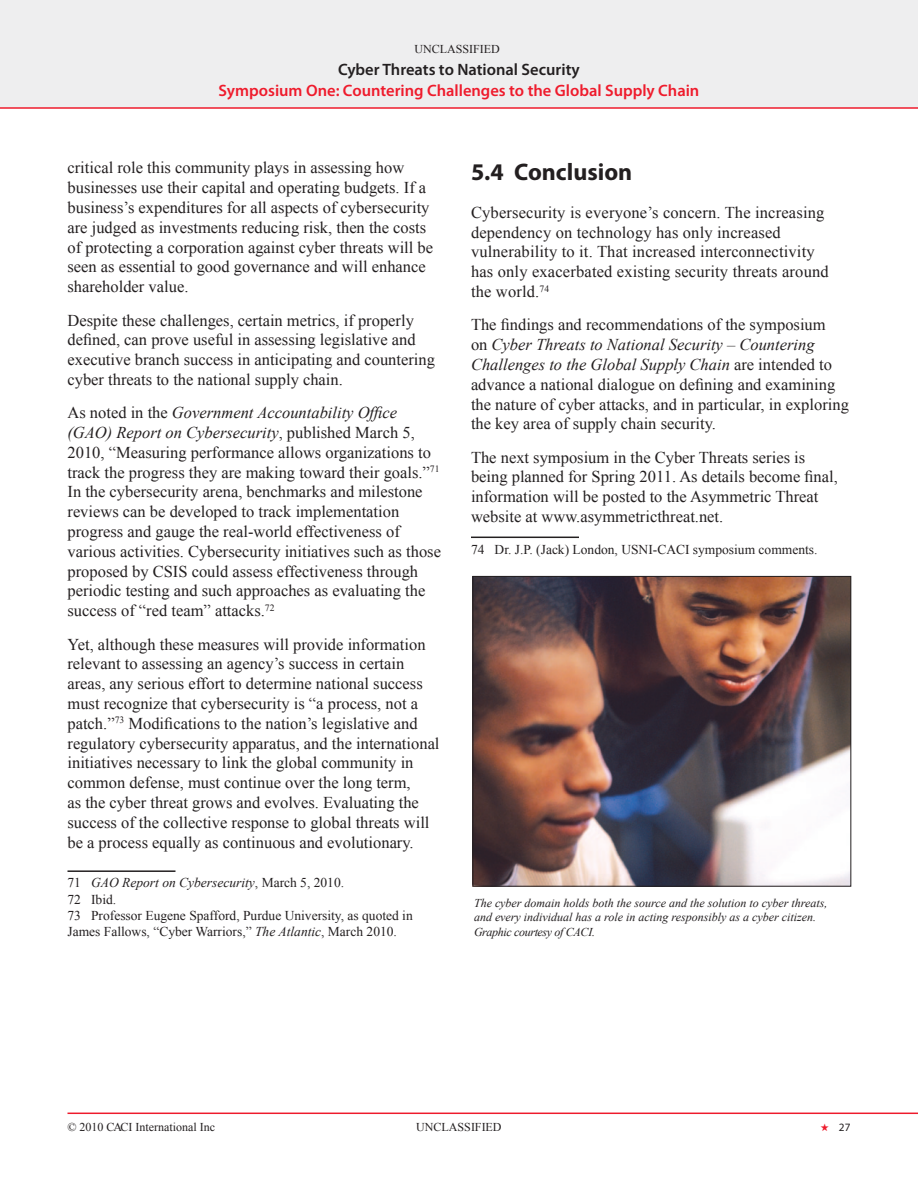
<style>
.page{position:relative;width:918px;height:1188px;background:#fff}
.page>*{position:absolute;margin:0;border:0;box-sizing:border-box;transform-origin:0 0}
.t1{font:700 24px "Myriad Pro";color:#231f20}
.t2{font:16.5px/19.8px "Times New Roman";color:#231f20}
.t3{font:600 16.5px "Myriad Pro";color:#ee1b2c}
.t4{font:600 16.5px "Myriad Pro";color:#231f20}
.t5{font:13.5px/16.2px "Times New Roman";color:#231f20}
.t6{font:italic 12px/14.4px "Times New Roman";color:#231f20}
.t7{font:12px "Times New Roman";color:#231f20}
.t8{font:11.25px "Myriad Pro";color:#231f20}
.s1{font-style:italic}
.s2{color:#ee1b2c}
</style>
<div class="page">
<div style="left:0;top:0;width:918px;height:107px;background:#eeeeef"></div>
<hr style="left:0;top:107px;width:918px;height:2px;background:#ee1b2c">
<hr style="left:68px;top:1113px;width:850px;height:1px;background:#ee1b2c">
<hr style="left:68px;top:870px;width:108px;height:2px;background:#231f20">
<hr style="left:471px;top:537px;width:108px;height:1px;background:#231f20">
<img style="left:475px;top:578px;width:374px;height:307px">
<div style="left:473px;top:576px;width:378px;height:311px;border:1px solid #231f20"></div>
<p class="t7" style="left:415px;top:40px;width:87px">UNCLASSIFIED</p>
<p class="t4" style="left:338px;top:59px;width:243px">Cyber Threats to National Security</p>
<p class="t3" style="left:219px;top:80px;width:482px">Symposium One: Countering Challenges to the Global Supply Chain</p>
<p class="t2" style="left:68px;top:158px;width:367px">critical role this community plays in assessing how businesses use their capital and operating budgets. If a business’s expenditures for all aspects of cybersecurity are judged as investments reducing risk, then the costs of protecting a corporation against cyber threats will be seen as essential to good governance and will enhance shareholder value.</p>
<p class="t2" style="left:68px;top:310px;width:369px">Despite these challenges, certain metrics, if properly defined, can prove useful in assessing legislative and executive branch success in anticipating and countering cyber threats to the national supply chain.</p>
<p class="t2" style="left:68px;top:403px;width:375px">As noted in the <span class="s1">Government Accountability Office (GAO) Report on Cybersecurity</span>, published March 5, 2010, “Measuring performance allows organizations to track the progress they are making toward their goals.”<sup>71<br></sup>In the cybersecurity arena, benchmarks and milestone reviews can be developed to track implementation progress and gauge the real-world effectiveness of various activities. Cybersecurity initiatives such as those proposed by CSIS could assess effectiveness through periodic testing and such approaches as evaluating the success of “red team” attacks.<sup>72</sup></p>
<p class="t2" style="left:68px;top:634px;width:374px">Yet, although these measures will provide information relevant to assessing an agency’s success in certain areas, any serious effort to determine national success must recognize that cybersecurity is “a process, not a patch.”<sup>73</sup> Modifications to the nation’s legislative and regulatory cybersecurity apparatus, and the international initiatives necessary to link the global community in common defense, must continue over the long term,<br>as the cyber threat grows and evolves. Evaluating the success of the collective response to global threats will be a process equally as continuous and evolutionary.</p>
<p class="t5" style="left:68px;top:875px;width:347px">71 <span class="s1">GAO Report on Cybersecurity</span>, March 5, 2010.<br>72 Ibid.<br>73 Professor Eugene Spafford, Purdue University, as quoted in James Fallows, “Cyber Warriors,” <span class="s1">The Atlantic</span>, March 2010.</p>
<h1 class="t1" style="left:471px;top:156px;width:163px">5.4 Conclusion</h1>
<p class="t2" style="left:471px;top:202px;width:359px">Cybersecurity is everyone’s concern. The increasing dependency on technology has only increased vulnerability to it. That increased interconnectivity has only exacerbated existing security threats around the world.<sup>74</sup></p>
<p class="t2" style="left:471px;top:315px;width:379px">The findings and recommendations of the symposium<br>on <span class="s1">Cyber Threats to National Security – Countering Challenges to the Global Supply Chain</span> are intended to advance a national dialogue on defining and examining the nature of cyber attacks, and in particular, in exploring the key area of supply chain security.</p>
<p class="t2" style="left:471px;top:447px;width:368px">The next symposium in the Cyber Threats series is being planned for Spring 2011. As details become final, information will be posted to the Asymmetric Threat website at www.asymmetricthreat.net.</p>
<p class="t5" style="left:471px;top:541px;width:348px">74 Dr. J.P. (Jack) London, USNI-CACI symposium comments.</p>
<p class="t6" style="left:474px;top:895px;width:355px">The cyber domain holds both the source and the solution to cyber threats, and every individual has a role in acting responsibly as a cyber citizen.<br>Graphic courtesy of CACI.</p>
<p class="t7" style="left:68px;top:1119px;width:149px">© 2010 CACI International Inc</p>
<p class="t7" style="left:416px;top:1119px;width:87px">UNCLASSIFIED</p>
<p class="t8" style="left:820px;top:1120px;width:32px"><span class="s2">★</span> 27</p>
</div>
